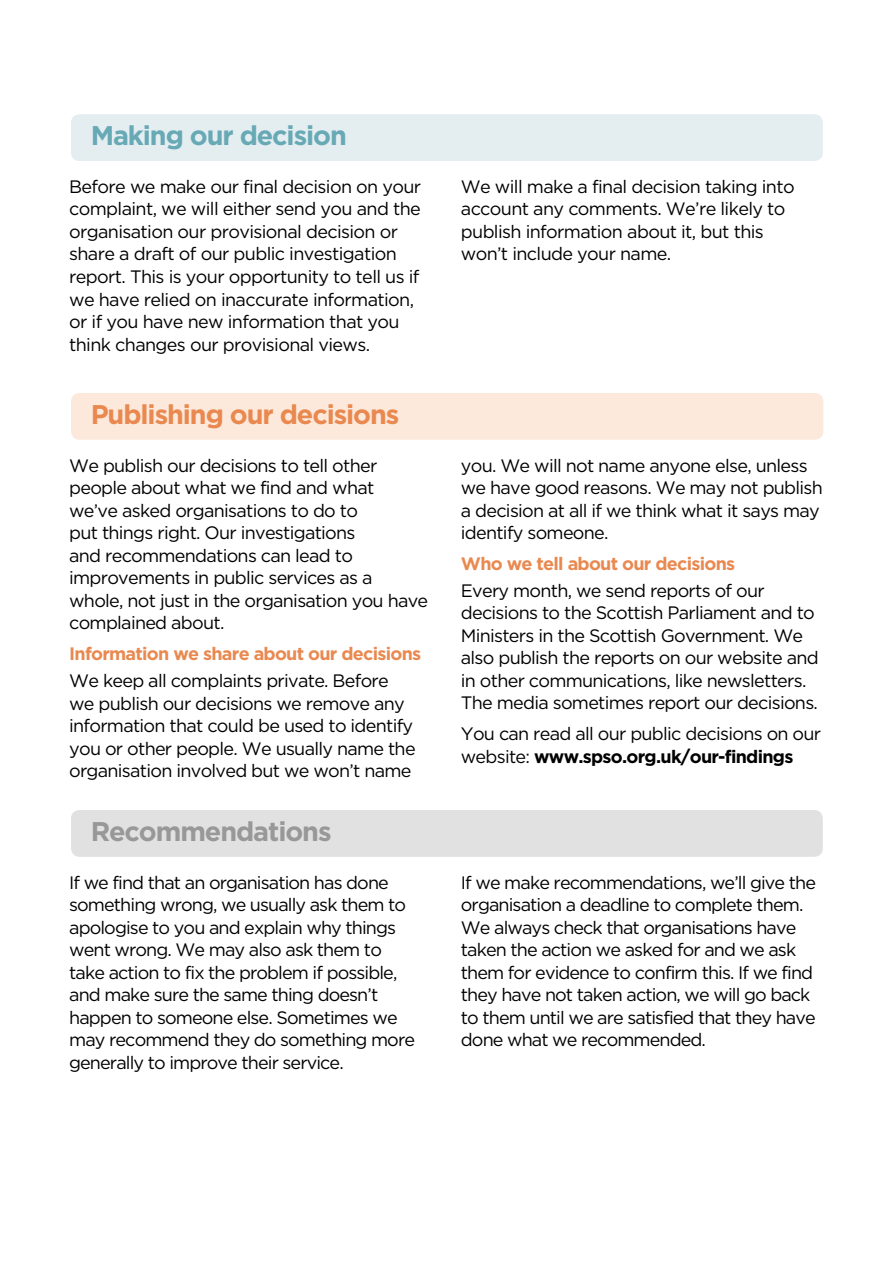
<style>
.page{position:relative;width:893px;height:1263px;background:#fff}
.page>*{position:absolute;margin:0;border:0;box-sizing:border-box;transform-origin:0 0}
.t1{font:700 27px "Gotham";letter-spacing:-.04em;color:#e98950}
.t2{font:700 27px "Gotham";letter-spacing:-.04em;color:#67a9b5}
.t3{font:700 27px "Gotham";letter-spacing:-.04em;color:#999898}
.t4{font:18px/22.5px "Gotham";letter-spacing:-.04em;color:#000}
.t5{font:700 18px "Gotham";letter-spacing:-.04em;color:#e98950}
.s1{font-weight:700}
</style>
<div class="page">
<div style="left:71px;top:114px;width:752px;height:47px;background:#e4edf0;border-radius:9px"></div>
<div style="left:71px;top:810px;width:752px;height:47px;background:#e1e1e1;border-radius:9px"></div>
<div style="left:71px;top:393px;width:752px;height:47px;background:#fce9dc;border-radius:9px"></div>
<h1 class="t2" style="left:91px;top:118px;width:258px">Making our decision</h1>
<p class="t4" style="left:69px;top:175px;width:354px">Before we make our final decision on your complaint, we will either send you and the organisation our provisional decision or share a draft of our public investigation report. This is your opportunity to tell us if we have relied on inaccurate information, or if you have new information that you think changes our provisional views.</p>
<p class="t4" style="left:461px;top:175px;width:335px">We will make a final decision taking into account any comments. We’re likely to publish information about it, but this won’t include your name.</p>
<h1 class="t1" style="left:91px;top:396px;width:310px">Publishing our decisions</h1>
<p class="t4" style="left:69px;top:454px;width:361px">We publish our decisions to tell other people about what we find and what<br>we’ve asked organisations to do to<br>put things right. Our investigations<br>and recommendations can lead to improvements in public services as a whole, not just in the organisation you have complained about.</p>
<p class="t5" style="left:69px;top:642px;width:354px">Information we share about our decisions</p>
<p class="t4" style="left:69px;top:669px;width:348px">We keep all complaints private. Before we publish our decisions we remove any information that could be used to identify you or other people. We usually name the organisation involved but we won’t name</p>
<p class="t4" style="left:461px;top:454px;width:363px">you. We will not name anyone else, unless we have good reasons. We may not publish a decision at all if we think what it says may identify someone.</p>
<p class="t5" style="left:461px;top:552px;width:276px">Who we tell about our decisions</p>
<p class="t4" style="left:461px;top:579px;width:359px">Every month, we send reports of our decisions to the Scottish Parliament and to Ministers in the Scottish Government. We also publish the reports on our website and in other communications, like newsletters.<br>The media sometimes report our decisions.</p>
<p class="t4" style="left:461px;top:722px;width:362px">You can read all our public decisions on our website: <span class="s1">www.spso.org.uk/our-findings</span></p>
<h1 class="t3" style="left:91px;top:813px;width:242px">Recommendations</h1>
<p class="t4" style="left:69px;top:871px;width:347px">If we find that an organisation has done something wrong, we usually ask them to apologise to you and explain why things went wrong. We may also ask them to take action to fix the problem if possible, and make sure the same thing doesn’t happen to someone else. Sometimes we may recommend they do something more generally to improve their service.</p>
<p class="t4" style="left:461px;top:871px;width:357px">If we make recommendations, we’ll give the organisation a deadline to complete them.<br>We always check that organisations have taken the action we asked for and we ask them for evidence to confirm this. If we find they have not taken action, we will go back to them until we are satisfied that they have done what we recommended.</p>
</div>
